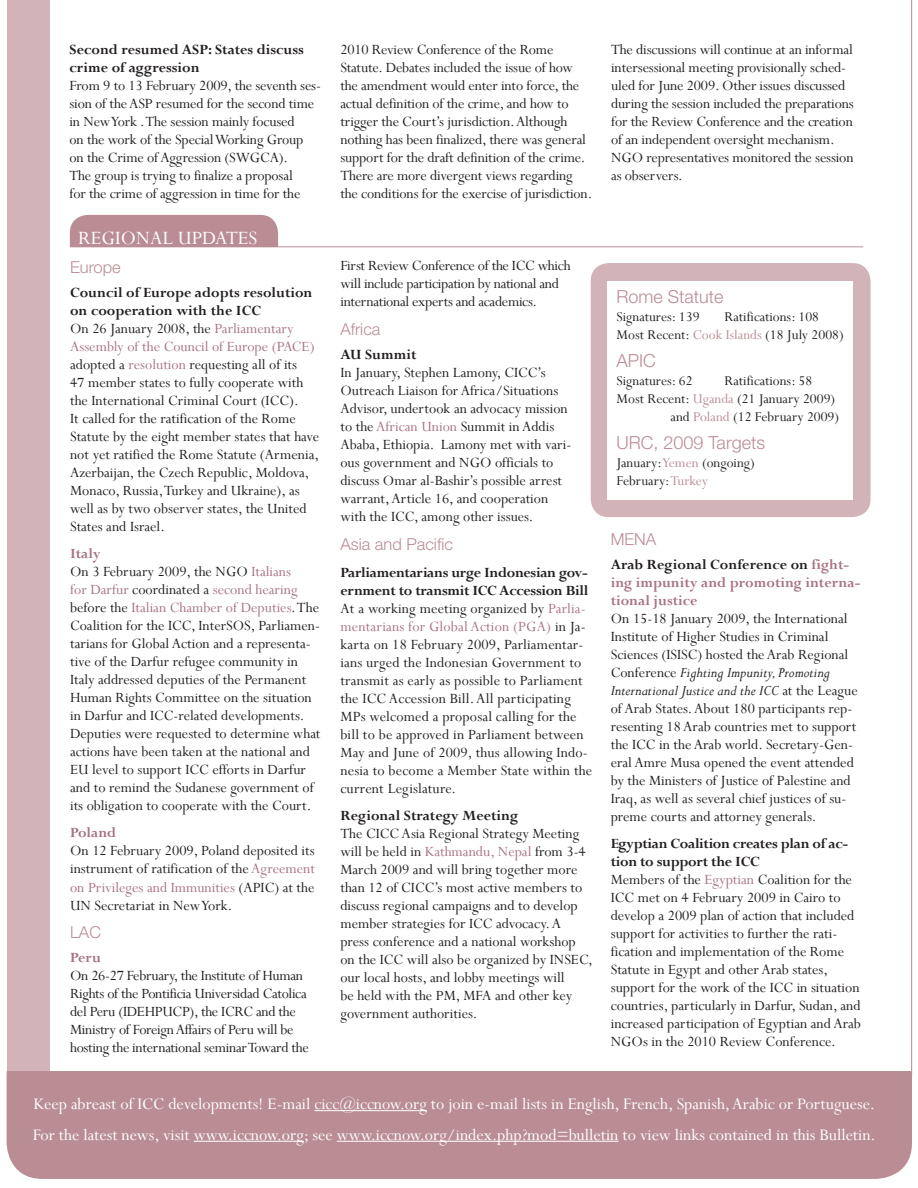
<style>
.page{position:relative;width:918px;height:1188px;background:#fff}
.page>*{position:absolute;margin:0;border:0;box-sizing:border-box;transform-origin:0 0}
.t1{font:21px "Perpetua";color:#fff}
.t2{font:18px "Perpetua";color:#fff}
.t3{font:300 18px "Helvetica Neue";color:#ba8d95}
.Body_text_small{font:300 16.5px "Helvetica Neue";color:#ba8d95}
.Body_text_small-2{font:15.75px/18px "Perpetua";color:#231f20}
.Body_text_small-3{font:15.75px/18px "Perpetua";letter-spacing:-.02em;color:#231f20}
.Header_3__sm__bold{font:700 15.75px/18px "Perpetua";color:#231f20}
.Header_3__sm__bold-2{font:700 15.75px/18px "Perpetua";letter-spacing:-.02em;color:#231f20}
.Header_3__sm__bold-3{font:700 15.75px/18px "Perpetua";color:#a87382}
.t4{font:15px/18px "Perpetua";color:#231f20;text-align:right}
.s1{color:#a87382}
.s2{color:#ba8d95}
.s3{color:#231f20}
.s4{font-style:italic}
</style>
<div class="page">
<div style="left:7px;top:1040px;width:905px;height:139px;background:#ba8d95;border-radius:36px"></div>
<div style="left:9px;top:1002px;width:909px;height:69px;background:#fff"></div>
<div style="left:7px;top:0;width:42px;height:1071px;background:#d2b4b8"></div>
<hr style="left:911px;top:0;width:1px;height:1077px;background:#ba8d95">
<hr style="left:314px;top:1110px;width:113px;height:1px;background:#fff">
<hr style="left:194px;top:1141px;width:110px;height:1px;background:#fff">
<hr style="left:337px;top:1141px;width:281px;height:1px;background:#fff">
<div style="left:70px;top:215px;width:208px;height:63px;background:#ba8d95;border-radius:18px"></div>
<div style="left:64px;top:247px;width:512px;height:43px;background:#fff"></div>
<hr style="left:70px;top:246px;width:793px;height:1px;background:#ba8d95">
<div style="left:591px;top:263px;width:280px;height:254px;background:#d2b4b8;border-radius:18px"></div>
<div style="left:607px;top:281px;width:246px;height:219px;background:#fff"></div>
<p class="Header_3__sm__bold" style="left:70px;top:40px;width:236px">Second resumed ASP: States discuss crime of aggression</p>
<p class="Body_text_small-2" style="left:70px;top:76px;width:253px">From 9 to 13 February 2009, the seventh ses&shy;sion of the ASP resumed for the second time in New York . The session mainly focused<br>on the work of the Special Working Group on the Crime of Aggression (SWGCA).<br>The group is trying to finalize a proposal<br>for the crime of aggression in time for the</p>
<p class="t1" style="left:78px;top:225px;width:181px">REGIONAL UPDATES</p>
<p class="Body_text_small" style="left:70px;top:257px;width:52px">Europe</p>
<p class="Header_3__sm__bold" style="left:70px;top:284px;width:244px">Council of Europe adopts resolution on cooperation with the ICC</p>
<p class="Body_text_small-2" style="left:70px;top:320px;width:251px">On 26 January 2008, the <span class="s1">Parliamentary Assembly of the Council of Europe (PACE) </span>adopted a <span class="s1">resolution</span> requesting all of its<br>47 member states to fully cooperate with the International Criminal Court (ICC).<br>It called for the ratification of the Rome Statute by the eight member states that have not yet ratified the Rome Statute (Armenia, Azerbaijan, the Czech Republic, Moldova, Monaco, Russia, Turkey and Ukraine), as well as by two observer states, the United States and Israel.</p>
<p class="Header_3__sm__bold-3" style="left:70px;top:545px;width:32px">Italy</p>
<p class="Body_text_small-2" style="left:70px;top:563px;width:252px">On 3 February 2009, the NGO <span class="s1">Italians<br>for Darfur</span> coordinated a <span class="s1">second hearing </span>before the <span class="s1">Italian Chamber of Deputies</span>. The Coalition for the ICC, InterSOS, Parliamen&shy;tarians for Global Action and a representa&shy;tive of the Darfur refugee community in Italy addressed deputies of the Permanent Human Rights Committee on the situation in Darfur and ICC-related developments.<br>Deputies were requested to determine what actions have been taken at the national and EU level to support ICC efforts in Darfur and to remind the Sudanese government of its obligation to cooperate with the Court.</p>
<p class="Header_3__sm__bold-3" style="left:70px;top:824px;width:48px">Poland</p>
<p class="Body_text_small-2" style="left:70px;top:842px;width:246px;text-align:justify">On 12 February 2009, Poland deposited its instrument of ratification of the <span class="s1">Agreement on Privileges and Immunities</span> (APIC) at the UN Secretariat in New York.</p>
<p class="Body_text_small" style="left:70px;top:922px;width:32px">LAC</p>
<p class="Header_3__sm__bold-3" style="left:70px;top:948px;width:32px">Peru</p>
<p class="Body_text_small-3" style="left:70px;top:966px;width:240px">On 26-27 February, the Institute of Human Rights of the Pontificia Universidad Catolica del Peru (IDEHPUCP), the ICRC and the Ministry of Foreign Affairs of Peru will be hosting the international seminar Toward the</p>
<p class="Body_text_small-2" style="left:340px;top:40px;width:253px">2010 Review Conference of the Rome Statute. Debates included the issue of how the amendment would enter into force, the actual definition of the crime, and how to trigger the Court’s jurisdiction. Although nothing has been finalized, there was general support for the draft definition of the crime.<br>There are more divergent views regarding the conditions for the exercise of jurisdiction.</p>
<p class="Body_text_small-2" style="left:611px;top:40px;width:244px">The discussions will continue at an informal intersessional meeting provisionally sched&shy;uled for June 2009. Other issues discussed during the session included the preparations for the Review Conference and the creation of an independent oversight mechanism.<br>NGO representatives monitored the session as observers.</p>
<p class="Body_text_small-3" style="left:340px;top:257px;width:232px">First Review Conference of the ICC which will include participation by national and international experts and academics.</p>
<p class="Body_text_small" style="left:340px;top:319px;width:42px">Africa</p>
<p class="Header_3__sm__bold" style="left:340px;top:345px;width:78px">AU Summit</p>
<p class="Body_text_small-2" style="left:340px;top:363px;width:233px">In January, Stephen Lamony, CICC’s Outreach Liaison for Africa/Situations Advisor, undertook an advocacy mission to the <span class="s1">African Union</span> Summit in Addis Ababa, Ethiopia. Lamony met with vari&shy;ous government and NGO officials to discuss Omar al-Bashir’s possible arrest warrant, Article 16, and cooperation with the ICC, among other issues.</p>
<p class="Body_text_small" style="left:340px;top:534px;width:114px">Asia and Pacific</p>
<p class="Header_3__sm__bold-2" style="left:340px;top:563px;width:249px">Parliamentarians urge Indonesian gov&shy;ernment to transmit ICC Accession Bill</p>
<p class="Body_text_small-2" style="left:340px;top:599px;width:253px">At a working meeting organized by <span class="s1">Parlia&shy;mentarians for Global Action (PGA)</span> in Ja&shy;karta on 18 February 2009, Parliamentar&shy;ians urged the Indonesian Government to transmit as early as possible to Parliament the ICC Accession Bill. All participating MPs welcomed a proposal calling for the bill to be approved in Parliament between May and June of 2009, thus allowing Indo&shy;nesia to become a Member State within the current Legislature.</p>
<p class="Header_3__sm__bold" style="left:340px;top:806px;width:179px">Regional Strategy Meeting</p>
<p class="Body_text_small-2" style="left:340px;top:824px;width:254px">The CICC Asia Regional Strategy Meeting will be held in <span class="s1">Kathmandu, Nepal</span> from 3-4<br>March 2009 and will bring together more than 12 of CICC’s most active members to discuss regional campaigns and to develop member strategies for ICC advocacy. A press conference and a national workshop on the ICC will also be organized by INSEC, our local hosts, and lobby meetings will<br>be held with the PM, MFA and other key government authorities.</p>
<p class="t3" style="left:617px;top:286px;width:109px">Rome Statute</p>
<p class="t4" style="left:617px;top:308px;width:84px">Signatures: 139</p>
<p class="t4" style="left:725px;top:308px;width:96px">Ratifications: 108</p>
<p class="t4" style="left:617px;top:326px;width:229px">Most Recent: <span class="s2">Cook Islands</span> (18 July 2008)</p>
<p class="t3" style="left:617px;top:350px;width:41px">APIC</p>
<p class="t4" style="left:617px;top:371px;width:78px">Signatures: 62</p>
<p class="t4" style="left:725px;top:371px;width:89px">Ratifications: 58</p>
<p class="t4" style="left:617px;top:389px;width:224px">Most Recent: <span class="s2">Uganda</span> (21 January 2009) and <span class="s2">Poland</span> (12 February 2009)</p>
<p class="t3" style="left:617px;top:431px;width:150px">URC, 2009 Targets</p>
<p class="t4" style="left:617px;top:453px;width:140px;text-align:left">January: <span class="s2">Yemen</span> (ongoing)<br>February: <span class="s2">Turkey</span></p>
<p class="Body_text_small" style="left:611px;top:529px;width:47px">MENA</p>
<p class="Header_3__sm__bold-3" style="left:611px;top:555px;width:251px"><span class="s3">Arab Regional Conference on</span> fight&shy;ing impunity and promoting interna&shy;tional justice</p>
<p class="Body_text_small-2" style="left:611px;top:609px;width:248px">On 15-18 January 2009, the International Institute of Higher Studies in Criminal Sciences (ISISC) hosted the Arab Regional Conference <span class="s4">Fighting Impunity, Promoting International Justice and the ICC</span> at the League of Arab States. About 180 participants rep&shy;resenting 18 Arab countries met to support the ICC in the Arab world. Secretary-Gen&shy;eral Amre Musa opened the event attended by the Ministers of Justice of Palestine and Iraq, as well as several chief justices of su&shy;preme courts and attorney generals.</p>
<p class="Header_3__sm__bold-2" style="left:611px;top:834px;width:239px">Egyptian Coalition creates plan of ac&shy;tion to support the ICC</p>
<p class="Body_text_small-2" style="left:611px;top:870px;width:252px">Members of the <span class="s1">Egyptian</span> Coalition for the ICC met on 4 February 2009 in Cairo to develop a 2009 plan of action that included support for activities to further the rati&shy;fication and implementation of the Rome Statute in Egypt and other Arab states, support for the work of the ICC in situation countries, particularly in Darfur, Sudan, and increased participation of Egyptian and Arab NGOs in the 2010 Review Conference.</p>
<p class="t2" style="left:34px;top:1093px;width:843px">Keep abreast of ICC developments! E-mail cicc@iccnow.org to join e-mail lists in English, French, Spanish, Arabic or Portuguese.</p>
<p class="t2" style="left:33px;top:1123px;width:845px">For the latest news, visit www.iccnow.org; see www.iccnow.org/index.php?mod=bulletin to view links contained in this Bulletin.</p>
</div>
